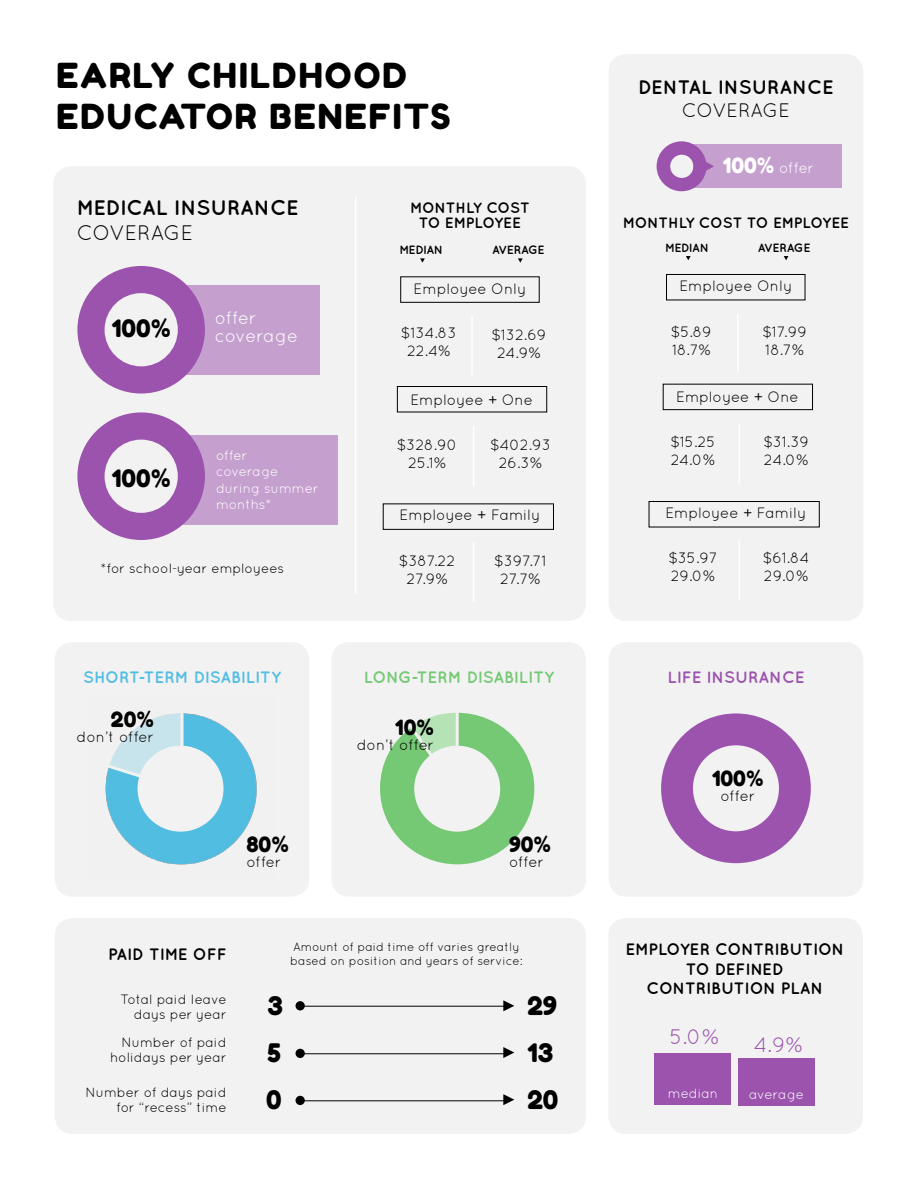
<style>
.page{position:relative;width:918px;height:1188px;background:#fff}
.page>*{position:absolute;margin:0;border:0;box-sizing:border-box;transform-origin:0 0}
.t1{font:34.5px/41.4px "Fredoka One";letter-spacing:.06em;color:#000}
.t2{font:25.5px "Fredoka One";color:#000}
.t3{font:24px "Fredoka One";color:#000}
.t4{font:21px "Fredoka One";color:#000}
.t5{font:700 21px "Quicksand";color:#000}
.t6{font:21px "Quicksand";letter-spacing:-.02em;color:#000}
.t7{font:21px "Quicksand";color:#9b53ad}
.t8{font:700 19.5px "Quicksand";color:#000}
.t9{font:19.5px "Quicksand";letter-spacing:-.02em;color:#000}
.t10{font:18px/18px "Quicksand";letter-spacing:-.02em;color:#fff}
.t11{font:700 16.5px/19.8px "Quicksand";color:#000;text-align:center}
.t12{font:700 16.5px "Quicksand";color:#52bde2}
.t13{font:700 16.5px "Quicksand";color:#75c975}
.t14{font:700 16.5px "Quicksand";color:#9b53ad}
.t15{font:15px/18px "Quicksand";color:#000}
.t16{font:700 15px/15px "Quicksand";letter-spacing:-.015em;color:#000;text-align:center}
.t17{font:15px "Quicksand";letter-spacing:-.015em;color:#fff}
.t18{font:13.5px/15px "Quicksand";color:#000;text-align:right}
.t19{font:13.5px/16.5px "Quicksand";color:#fff}
.t20{font:13.5px "Quicksand";letter-spacing:-.02em;color:#fff}
.t21{font:12px "Quicksand";color:#000}
.t22{font:700 12px "Quicksand";letter-spacing:-.025em;color:#000}
.s1{font-family:"Fredoka One";font-size:21px}
</style>
<div class="page">
<div style="left:331px;top:642px;width:255px;height:255px;background:#f2f2f2;border-radius:18px"></div>
<div style="left:55px;top:642px;width:254px;height:255px;background:#f2f2f2;border-radius:18px"></div>
<div style="left:609px;top:642px;width:254px;height:255px;background:#f2f2f2;border-radius:18px"></div>
<div style="left:55px;top:918px;width:531px;height:216px;background:#f2f2f2;border-radius:18px"></div>
<div style="left:296px;top:1001px;width:9px;height:9px;background:#000;border-radius:50%"></div>
<hr style="left:300px;top:1006px;width:209px;height:1px;background:#000">
<div style="left:296px;top:1049px;width:9px;height:9px;background:#000;border-radius:50%"></div>
<hr style="left:300px;top:1053px;width:209px;height:1px;background:#000">
<div style="left:296px;top:1096px;width:9px;height:9px;background:#000;border-radius:50%"></div>
<hr style="left:300px;top:1100px;width:209px;height:1px;background:#000">
<img style="left:105px;top:713px;width:152px;height:152px">
<div style="left:138px;top:746px;width:86px;height:86px;background:#f2f2f2;border-radius:50%"></div>
<svg style="left:105px;top:761px;width:43px;height:20px"></svg>
<hr style="left:181px;top:710px;width:3px;height:42px;background:#f2f2f2">
<svg style="left:380px;top:713px;width:154px;height:151px"></svg>
<div style="left:661px;top:713px;width:150px;height:150px;background:#9b53ad;border-radius:50%"></div>
<div style="left:693px;top:745px;width:86px;height:86px;background:#f2f2f2;border-radius:50%"></div>
<div style="left:53px;top:166px;width:533px;height:455px;background:#f2f2f2;border-radius:18px"></div>
<div style="left:609px;top:54px;width:254px;height:567px;background:#f2f2f2;border-radius:18px"></div>
<div style="left:666px;top:274px;width:139px;height:26px;border:1px solid #000"></div>
<div style="left:663px;top:384px;width:150px;height:26px;border:1px solid #000"></div>
<div style="left:649px;top:501px;width:170px;height:26px;border:1px solid #000"></div>
<hr style="left:739px;top:540px;width:1px;height:59px;background:#fff">
<hr style="left:739px;top:424px;width:1px;height:59px;background:#fff">
<hr style="left:737px;top:314px;width:2px;height:59px;background:#fff">
<svg style="left:686px;top:256px;width:5px;height:4px"></svg>
<svg style="left:784px;top:256px;width:4px;height:4px"></svg>
<div style="left:657px;top:141px;width:49px;height:50px;background:#9b53ad;border-radius:50%"></div>
<div style="left:670px;top:155px;width:23px;height:23px;background:#f2f2f2;border-radius:50%"></div>
<div style="left:693px;top:145px;width:149px;height:43px;background:#c5a0ce"></div>
<svg style="left:702px;top:160px;width:12px;height:13px"></svg>
<div style="left:401px;top:277px;width:138px;height:26px;border:1px solid #000"></div>
<div style="left:397px;top:386px;width:150px;height:26px;border:1px solid #000"></div>
<div style="left:383px;top:504px;width:171px;height:26px;border:1px solid #000"></div>
<hr style="left:473px;top:542px;width:1px;height:60px;background:#fff">
<hr style="left:473px;top:426px;width:1px;height:60px;background:#fff">
<hr style="left:471px;top:316px;width:2px;height:60px;background:#fff">
<svg style="left:420px;top:258px;width:5px;height:5px"></svg>
<svg style="left:518px;top:258px;width:5px;height:5px"></svg>
<hr style="left:355px;top:197px;width:1px;height:397px;background:#fff">
<div style="left:77px;top:266px;width:128px;height:128px;background:#9b53ad;border-radius:50%"></div>
<div style="left:105px;top:293px;width:73px;height:73px;background:#f2f2f2;border-radius:50%"></div>
<div style="left:77px;top:412px;width:128px;height:128px;background:#9b53ad;border-radius:50%"></div>
<div style="left:105px;top:440px;width:73px;height:73px;background:#f2f2f2;border-radius:50%"></div>
<svg style="left:186px;top:285px;width:134px;height:90px;background:#c098ca"></svg>
<svg style="left:182px;top:436px;width:156px;height:89px;background:#c097ca"></svg>
<svg style="left:503px;top:1000px;width:11px;height:11px"></svg>
<svg style="left:503px;top:1047px;width:11px;height:11px"></svg>
<svg style="left:503px;top:1094px;width:11px;height:11px"></svg>
<div style="left:608px;top:918px;width:255px;height:216px;background:#f2f2f2;border-radius:18px"></div>
<div style="left:655px;top:1054px;width:76px;height:51px;background:#9b53ad"></div>
<div style="left:739px;top:1058px;width:76px;height:47px;background:#9b53ad"></div>
<h1 class="t1" style="left:56px;top:54px;width:396px">EARLY CHILDHOOD<br>EDUCATOR BENEFITS</h1>
<h3 class="t5" style="left:77px;top:195px;width:223px">MEDICAL INSURANCE</h3>
<h3 class="t6" style="left:77px;top:221px;width:118px">COVERAGE</h3>
<h3 class="t3" style="left:112px;top:314px;width:61px">100%</h3>
<h3 class="t3" style="left:112px;top:464px;width:61px">100%</h3>
<p class="t10" style="left:215px;top:309px;width:85px">offer coverage</p>
<p class="t19" style="left:216px;top:447px;width:104px">offer<br>coverage during summer months*</p>
<p class="t18" style="left:101px;top:561px;width:185px">*for school-year employees</p>
<p class="t16" style="left:410px;top:200px;width:121px">MONTHLY COST<br>TO EMPLOYEE</p>
<p class="t22" style="left:399px;top:243px;width:45px">MEDIAN</p>
<p class="t22" style="left:492px;top:243px;width:54px">AVERAGE</p>
<p class="t15" style="left:414px;top:279px;width:115px">Employee Only</p>
<p class="t15" style="left:401px;top:324px;width:57px;text-align:center">$134.83<br>22.4%</p>
<p class="t15" style="left:491px;top:325px;width:57px;text-align:center">$132.69<br>24.9%</p>
<p class="t15" style="left:410px;top:390px;width:124px">Employee + One</p>
<p class="t15" style="left:397px;top:435px;width:62px;text-align:center">$328.90<br>25.1%</p>
<p class="t15" style="left:490px;top:435px;width:62px;text-align:center">$402.93<br>26.3%</p>
<p class="t15" style="left:400px;top:506px;width:143px">Employee + Family</p>
<p class="t15" style="left:399px;top:551px;width:58px;text-align:center">$387.22<br>27.9%</p>
<p class="t15" style="left:494px;top:551px;width:54px;text-align:center">$397.71<br>27.7%</p>
<h3 class="t8" style="left:638px;top:75px;width:197px">DENTAL INSURANCE</h3>
<h3 class="t9" style="left:682px;top:99px;width:110px">COVERAGE</h3>
<p class="t17" style="left:723px;top:159px;width:93px"><span class="s1">100%</span> offer</p>
<p class="t16" style="left:623px;top:215px;width:228px">MONTHLY COST TO EMPLOYEE</p>
<p class="t22" style="left:665px;top:240px;width:45px">MEDIAN</p>
<p class="t22" style="left:758px;top:240px;width:54px">AVERAGE</p>
<p class="t15" style="left:679px;top:277px;width:115px">Employee Only</p>
<p class="t15" style="left:671px;top:323px;width:43px">$5.89<br>18.7%</p>
<p class="t15" style="left:762px;top:323px;width:46px">$17.99<br>18.7%</p>
<p class="t15" style="left:676px;top:388px;width:124px">Employee + One</p>
<p class="t15" style="left:670px;top:433px;width:46px">$15.25<br>24.0%</p>
<p class="t15" style="left:763px;top:433px;width:47px">$31.39<br>24.0%</p>
<p class="t15" style="left:665px;top:504px;width:143px">Employee + Family</p>
<p class="t15" style="left:668px;top:549px;width:51px">$35.97<br>29.0%</p>
<p class="t15" style="left:763px;top:549px;width:48px">$61.84<br>29.0%</p>
<p class="t12" style="left:83px;top:668px;width:199px">SHORT-TERM DISABILITY</p>
<p class="t13" style="left:364px;top:668px;width:192px">LONG-TERM DISABILITY</p>
<p class="t14" style="left:667px;top:668px;width:139px">LIFE INSURANCE</p>
<h3 class="t4" style="left:111px;top:707px;width:45px">20%</h3>
<p class="t15" style="left:77px;top:728px;width:79px">don’t offer</p>
<h3 class="t4" style="left:395px;top:715px;width:40px">10%</h3>
<p class="t15" style="left:357px;top:736px;width:79px">don’t offer</p>
<h3 class="t4" style="left:246px;top:832px;width:44px">80%</h3>
<p class="t15" style="left:246px;top:853px;width:36px">offer</p>
<h3 class="t4" style="left:509px;top:832px;width:44px">90%</h3>
<p class="t15" style="left:509px;top:853px;width:36px">offer</p>
<p class="t11" style="left:108px;top:944px;width:120px">PAID TIME OFF</p>
<p class="t18" style="left:121px;top:991px;width:108px">Total paid leave days per year</p>
<p class="t18" style="left:110px;top:1035px;width:118px">Number of paid holidays per year</p>
<p class="t18" style="left:85px;top:1085px;width:143px">Number of days paid for “recess” time</p>
<p class="t21" style="left:293px;top:939px;width:228px">Amount of paid time off varies greatly</p>
<p class="t21" style="left:290px;top:954px;width:234px">based on position and years of service:</p>
<h2 class="t2" style="left:268px;top:990px;width:17px">3</h2>
<h2 class="t2" style="left:527px;top:990px;width:31px">29</h2>
<h2 class="t2" style="left:268px;top:1038px;width:15px">5</h2>
<h2 class="t2" style="left:527px;top:1038px;width:27px">13</h2>
<h2 class="t2" style="left:266px;top:1085px;width:17px">0</h2>
<h2 class="t2" style="left:527px;top:1085px;width:33px">20</h2>
<h3 class="t4" style="left:712px;top:766px;width:53px">100%</h3>
<p class="t15" style="left:720px;top:787px;width:36px">offer</p>
<p class="t11" style="left:626px;top:939px;width:220px">EMPLOYER CONTRIBUTION<br>TO DEFINED<br>CONTRIBUTION PLAN</p>
<h3 class="t7" style="left:670px;top:1025px;width:51px">5.0%</h3>
<h3 class="t7" style="left:753px;top:1033px;width:51px">4.9%</h3>
<p class="t19" style="left:668px;top:1085px;width:52px">median</p>
<p class="t20" style="left:749px;top:1086px;width:57px">average</p>
</div>
